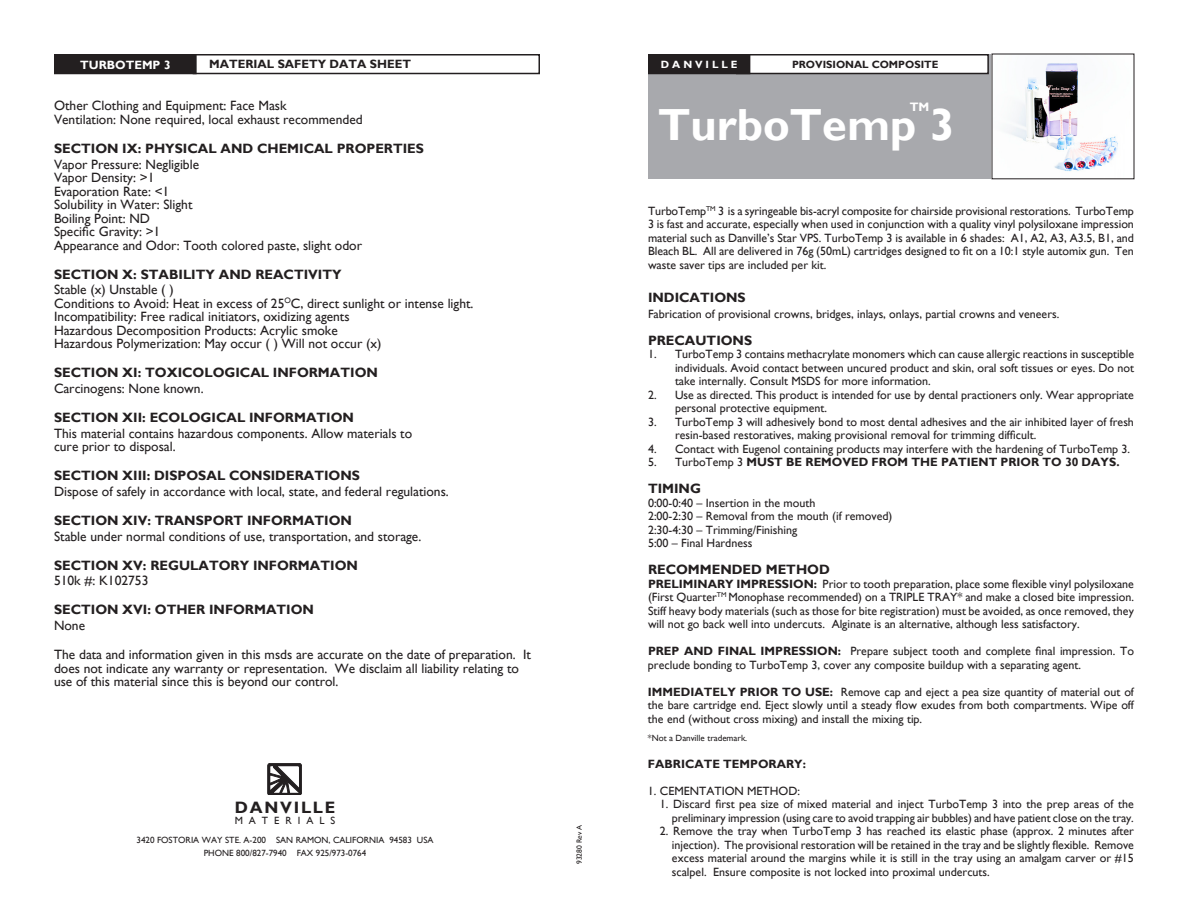
<style>
.page{position:relative;width:1188px;height:918px;background:#fff}
.page>*{position:absolute;margin:0;border:0;box-sizing:border-box;transform-origin:0 0}
.t1{font:700 45px "Gill Sans";color:#fff}
.t2{font:700 16.5px "Gill Sans";color:#231f20}
.t3{font:13.5px/13.5px "Gill Sans";color:#231f20}
.t4{font:700 13.5px "Gill Sans";color:#231f20}
.t5{font:700 12.3px "Gill Sans";color:#fff}
.t6{font:12px/13.5px "Gill Sans";color:#231f20;text-align:justify}
.t7{font:700 12px "Gill Sans";color:#231f20}
.t8{font:700 12px "Gill Sans";color:#fff}
.t9{font:700 10.5px "Gill Sans";color:#231f20}
.t10{font:10.5px "Gill Sans";color:#231f20}
.t11{font:700 10.5px "Gill Sans";color:#fff}
.t12{font:9px "Gill Sans";color:#231f20}
.t13{font:7.5px "Gill Sans";color:#231f20}
.s1{font-weight:400}
.s2{font-weight:700}
</style>
<div class="page">
<div style="left:193px;top:54px;width:347px;height:20px;border:2px solid #231f20"></div>
<div style="left:55px;top:55px;width:141px;height:19px;background:#231f20"></div>
<div style="left:54px;top:54px;width:143px;height:20px;border:2px solid #231f20"></div>
<div style="left:648px;top:54px;width:486px;height:125px;background:#a8a9ad"></div>
<div style="left:737px;top:55px;width:251px;height:19px;background:#fff"></div>
<div style="left:736px;top:54px;width:253px;height:20px;border:2px solid #231f20"></div>
<div style="left:649px;top:55px;width:101px;height:19px;background:#231f20"></div>
<div style="left:648px;top:54px;width:102px;height:20px;border:2px solid #231f20"></div>
<svg style="left:268px;top:763px;width:34px;height:32px"></svg>
<img style="left:994px;top:56px;width:138px;height:121px">
<p class="t8" style="left:80px;top:57px;width:92px">TURBOTEMP 3</p>
<p class="t7" style="left:209px;top:57px;width:203px">MATERIAL SAFETY DATA SHEET</p>
<p class="t3" style="left:54px;top:99px;width:234px">Other Clothing and Equipment: Face Mask</p>
<p class="t3" style="left:54px;top:113px;width:310px">Ventilation: None required, local exhaust recommended</p>
<p class="t4" style="left:54px;top:141px;width:371px">SECTION IX: PHYSICAL AND CHEMICAL PROPERTIES</p>
<p class="t3" style="left:54px;top:157px;width:147px">Vapor Pressure: Negligible</p>
<p class="t3" style="left:54px;top:171px;width:102px">Vapor Density: &gt;1</p>
<p class="t3" style="left:54px;top:184px;width:117px">Evaporation Rate: &lt;1</p>
<p class="t3" style="left:54px;top:198px;width:140px">Solubility in Water: Slight</p>
<p class="t3" style="left:54px;top:211px;width:98px">Boiling Point: ND</p>
<p class="t3" style="left:54px;top:225px;width:108px">Specific Gravity: &gt;1</p>
<p class="t3" style="left:54px;top:238px;width:310px">Appearance and Odor: Tooth colored paste, slight odor</p>
<p class="t4" style="left:54px;top:266px;width:289px">SECTION X: STABILITY AND REACTIVITY</p>
<p class="t3" style="left:54px;top:283px;width:121px">Stable (x) Unstable ( )</p>
<p class="t3" style="left:54px;top:297px;width:421px">Conditions to Avoid: Heat in excess of 25<sup>O</sup>C, direct sunlight or intense light.</p>
<p class="t3" style="left:54px;top:310px;width:297px">Incompatibility: Free radical initiators, oxidizing agents</p>
<p class="t3" style="left:54px;top:324px;width:285px">Hazardous Decomposition Products: Acrylic smoke</p>
<p class="t3" style="left:54px;top:337px;width:329px">Hazardous Polymerization: May occur ( ) Will not occur (x)</p>
<p class="t4" style="left:54px;top:365px;width:325px">SECTION XI: TOXICOLOGICAL INFORMATION</p>
<p class="t3" style="left:54px;top:382px;width:151px">Carcinogens: None known.</p>
<p class="t4" style="left:54px;top:410px;width:301px">SECTION XII: ECOLOGICAL INFORMATION</p>
<p class="t3" style="left:54px;top:426px;width:360px">This material contains hazardous components. Allow materials to</p>
<p class="t3" style="left:54px;top:440px;width:123px">cure prior to disposal.</p>
<p class="t4" style="left:54px;top:468px;width:307px">SECTION XIII: DISPOSAL CONSIDERATIONS</p>
<p class="t3" style="left:54px;top:485px;width:396px">Dispose of safely in accordance with local, state, and federal regulations.</p>
<p class="t4" style="left:54px;top:513px;width:299px">SECTION XIV: TRANSPORT INFORMATION</p>
<p class="t3" style="left:54px;top:529px;width:369px">Stable under normal conditions of use, transportation, and storage.</p>
<p class="t4" style="left:54px;top:557px;width:305px">SECTION XV: REGULATORY INFORMATION</p>
<p class="t3" style="left:54px;top:574px;width:96px">510k #: K102753</p>
<p class="t4" style="left:54px;top:602px;width:262px">SECTION XVI: OTHER INFORMATION</p>
<p class="t3" style="left:54px;top:619px;width:33px">None</p>
<p class="t3" style="left:54px;top:648px;width:479px">The data and information given in this msds are accurate on the date of preparation. It does not indicate any warranty or representation. We disclaim all liability relating to use of this material since this is beyond our control.</p>
<p class="t2" style="left:235px;top:798px;width:102px">D A N V I L L E</p>
<p class="t10" style="left:235px;top:814px;width:102px">M A T E R I A L S</p>
<p class="t12" style="left:137px;top:835px;width:298px">3420 FOSTORIA WAY STE. A-200 SAN RAMON, CALIFORNIA 94583 USA</p>
<p class="t12" style="left:204px;top:848px;width:164px">PHONE 800/827-7940 FAX 925/973-0764</p>
<p class="t13" style="left:575px;top:864px;width:41px;rotate:-90deg">93280 Rev A</p>
<p class="t9" style="left:792px;top:58px;width:148px">PROVISIONAL COMPOSITE</p>
<p class="t1" style="left:658px;top:98px;width:297px">TurboTemp 3</p>
<p class="t11" style="left:661px;top:59px;width:78px">D A N V I L L E</p>
<p class="t5" style="left:910px;top:100px;width:21px">TM</p>
<p class="t6" style="left:648px;top:204px;width:488px">TurboTemp<sup>TM</sup> 3 is a syringeable bis-acryl composite for chairside provisional restorations. TurboTemp 3 is fast and accurate, especially when used in conjunction with a quality vinyl polysiloxane impression material such as Danville’s Star VPS. TurboTemp 3 is available in 6 shades: A1, A2, A3, A3.5, B1, and Bleach BL. All are delivered in 76g (50mL) cartridges designed to fit on a 10:1 style automix gun. Ten waste saver tips are included per kit.</p>
<p class="t4" style="left:648px;top:289px;width:99px">INDICATIONS</p>
<p class="t6" style="left:648px;top:307px;width:413px">Fabrication of provisional crowns, bridges, inlays, onlays, partial crowns and veneers.</p>
<p class="t4" style="left:648px;top:332px;width:106px">PRECAUTIONS</p>
<p class="t6" style="left:675px;top:347px;width:461px;text-indent:-27px">1. TurboTemp 3 contains methacrylate monomers which can cause allergic reactions in susceptible individuals. Avoid contact between uncured product and skin, oral soft tissues or eyes. Do not take internally. Consult MSDS for more information.</p>
<p class="t6" style="left:675px;top:388px;width:460px;text-indent:-27px">2. Use as directed. This product is intended for use by dental practioners only. Wear appropriate personal protective equipment.</p>
<p class="t6" style="left:675px;top:415px;width:460px;text-indent:-27px">3. TurboTemp 3 will adhesively bond to most dental adhesives and the air inhibited layer of fresh resin-based restoratives, making provisional removal for trimming difficult.</p>
<p class="t6" style="left:648px;top:442px;width:484px">4. Contact with Eugenol containing products may interfere with the hardening of TurboTemp 3.</p>
<p class="t7" style="left:648px;top:455px;width:473px"><span class="s1">5. TurboTemp 3</span> MUST BE REMOVED FROM THE PATIENT PRIOR TO 30 DAYS.</p>
<p class="t4" style="left:648px;top:481px;width:55px">TIMING</p>
<p class="t6" style="left:648px;top:496px;width:169px">0:00-0:40 – Insertion in the mouth</p>
<p class="t6" style="left:648px;top:509px;width:246px">2:00-2:30 – Removal from the mouth (if removed)</p>
<p class="t6" style="left:648px;top:523px;width:151px">2:30-4:30 – Trimming/Finishing</p>
<p class="t6" style="left:648px;top:536px;width:106px">5:00 – Final Hardness</p>
<p class="t4" style="left:648px;top:562px;width:183px">RECOMMENDED METHOD</p>
<p class="t6" style="left:648px;top:577px;width:487px"><span class="s2">PRELIMINARY IMPRESSION:</span> Prior to tooth preparation, place some flexible vinyl polysiloxane (First Quarter<sup>TM</sup> Monophase recommended) on a TRIPLE TRAY* and make a closed bite impression.<br>Stiff heavy body materials (such as those for bite registration) must be avoided, as once removed, they will not go back well into undercuts. Alginate is an alternative, although less satisfactory.</p>
<p class="t6" style="left:648px;top:644px;width:487px"><span class="s2">PREP AND FINAL IMPRESSION:</span> Prepare subject tooth and complete final impression. To preclude bonding to TurboTemp 3, cover any composite buildup with a separating agent.</p>
<p class="t6" style="left:648px;top:685px;width:487px"><span class="s2">IMMEDIATELY PRIOR TO USE:</span> Remove cap and eject a pea size quantity of material out of the bare cartridge end. Eject slowly until a steady flow exudes from both compartments. Wipe off the end (without cross mixing) and install the mixing tip.</p>
<p class="t12" style="left:648px;top:732px;width:101px">*Not a Danville trademark.</p>
<p class="t7" style="left:648px;top:756px;width:159px">FABRICATE TEMPORARY:</p>
<p class="t6" style="left:648px;top:784px;width:154px">1. CEMENTATION METHOD:</p>
<p class="t6" style="left:660px;top:797px;width:475px;text-align:right">1. Discard first pea size of mixed material and inject TurboTemp 3 into the prep areas of the preliminary impression (using care to avoid trapping air bubbles) and have patient close on the tray.</p>
<p class="t6" style="left:672px;top:824px;width:464px;text-indent:-12px">2. Remove the tray when TurboTemp 3 has reached its elastic phase (approx. 2 minutes after injection). The provisional restoration will be retained in the tray and be slightly flexible. Remove excess material around the margins while it is still in the tray using an amalgam carver or #15 scalpel. Ensure composite is not locked into proximal undercuts.</p>
</div>
